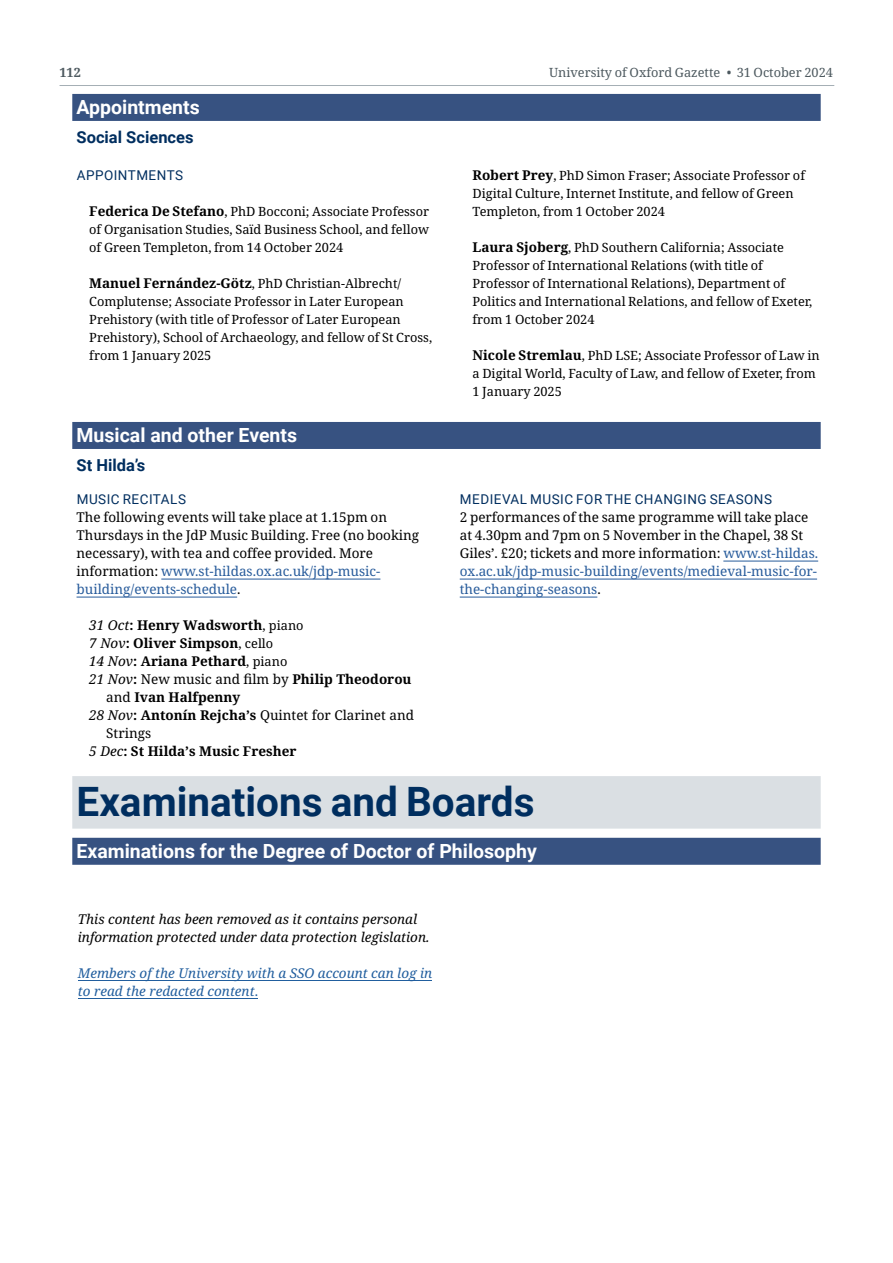
<style>
.page{position:relative;width:893px;height:1263px;background:#fff}
.page>*{position:absolute;margin:0;border:0;box-sizing:border-box;transform-origin:0 0}
.H3_Bold_Head_non-ToC{font:700 40.5px "Roboto";color:#002e5f}
.H3_Bold_Head_non-ToC-2{font:700 19.5px "Roboto";color:#fff}
.H2_Subject_head{font:700 19.5px "Roboto";color:#fff}
.H3_Bold_Head{font:700 16.5px "Roboto";color:#002e5f}
.G_Body_text{font:13.5px/18px "Noto Serif";color:#000}
.Musical_events{font:700 13.5px/18px "Noto Serif";color:#000}
.t1{font:italic 13.5px/18px "Noto Serif";color:#000}
.t2{font:italic 13.5px/18px "Noto Serif";color:#215e9e}
.H4_Caps_head{font:13.5px "Roboto";letter-spacing:.035em;color:#002e5f}
.Musical_events-2{font:13.5px/18px "Noto Serif";color:#000}
.Appts_-_list_style{font:12.75px/18px "Noto Serif";color:#000}
.t3{font:12.75px "Noto Serif";color:#4d595f}
.t4{font:700 12.75px "Noto Serif";color:#4d595f}
.s1{font-weight:700;font-size:13.5px}
.s2{color:#275b9b}
.s3{font-weight:400;font-style:italic}
.s4{font-weight:400;font-size:12.75px}
.s5{font-weight:400}
.s6{font-style:italic}
.s7{font-weight:700}
.s8{font-style:normal}
</style>
<div class="page">
<hr style="left:60px;top:85px;width:774px;height:1px;background:#a5afb5">
<div style="left:72px;top:94px;width:749px;height:27px;background:#375281"></div>
<div style="left:72px;top:422px;width:749px;height:27px;background:#375281"></div>
<hr style="left:161px;top:579px;width:219px;height:1px;background:#275b9b">
<hr style="left:77px;top:597px;width:160px;height:1px;background:#275b9b">
<hr style="left:723px;top:561px;width:95px;height:1px;background:#275b9b">
<hr style="left:460px;top:579px;width:357px;height:1px;background:#275b9b">
<hr style="left:460px;top:597px;width:137px;height:1px;background:#275b9b">
<div style="left:72px;top:776px;width:749px;height:53px;background:#dadfe3"></div>
<div style="left:72px;top:838px;width:749px;height:27px;background:#375281"></div>
<hr style="left:78px;top:998px;width:180px;height:1px;background:#215e9e">
<hr style="left:78px;top:980px;width:354px;height:1px;background:#215e9e">
<p class="t4" style="left:60px;top:64px;width:23px">112</p>
<p class="t3" style="left:549px;top:64px;width:285px">University of Oxford Gazette • 31 October 2024</p>
<h2 class="H2_Subject_head" style="left:77px;top:94px;width:125px">Appointments</h2>
<h3 class="H3_Bold_Head" style="left:77px;top:126px;width:119px">Social Sciences</h3>
<h4 class="H4_Caps_head" style="left:77px;top:166px;width:108px">APPOINTMENTS</h4>
<p class="Appts_-_list_style" style="left:89px;top:203px;width:341px;text-align:justify"><span class="s1">Federica De Stefano</span>, PhD Bocconi; Associate Professor of Organisation Studies, Saïd Business School, and fellow of Green Templeton, from 14 October 2024</p>
<p class="Appts_-_list_style" style="left:89px;top:275px;width:344px"><span class="s1">Manuel Fernández-Götz</span>, PhD Christian-Albrecht/ Complutense; Associate Professor in Later European Prehistory (with title of Professor of Later European Prehistory), School of Archaeology, and fellow of St Cross, from 1 January 2025</p>
<p class="Appts_-_list_style" style="left:472px;top:167px;width:334px"><span class="s1">Robert Prey</span>, PhD Simon Fraser; Associate Professor of<br>Digital Culture, Internet Institute, and fellow of Green<br>Templeton, from 1 October 2024</p>
<p class="Appts_-_list_style" style="left:472px;top:239px;width:341px"><span class="s1">Laura Sjoberg</span>, PhD Southern California; Associate Professor of International Relations (with title of Professor of International Relations), Department of Politics and International Relations, and fellow of Exeter, from 1 October 2024</p>
<p class="Appts_-_list_style" style="left:472px;top:347px;width:349px"><span class="s1">Nicole Stremlau</span>, PhD LSE; Associate Professor of Law in a Digital World, Faculty of Law, and fellow of Exeter, from<br>1 January 2025</p>
<h2 class="H2_Subject_head" style="left:77px;top:422px;width:222px">Musical and other Events</h2>
<h3 class="H3_Bold_Head" style="left:77px;top:454px;width:70px">St Hilda’s</h3>
<h4 class="H4_Caps_head" style="left:77px;top:490px;width:111px">MUSIC RECITALS</h4>
<p class="G_Body_text" style="left:77px;top:509px;width:344px">The following events will take place at 1.15pm on Thursdays in the JdP Music Building. Free (no booking necessary), with tea and coffee provided. More information: <span class="s2">www.st-hildas.ox.ac.uk/jdp-music&shy;building/events-schedule</span>.</p>
<p class="Musical_events" style="left:89px;top:616px;width:216px"><span class="s3">31 Oct</span>: Henry Wadsworth<span class="s4">, piano</span></p>
<p class="Musical_events" style="left:89px;top:634px;width:185px"><span class="s3">7 Nov</span>: Oliver Simpson<span class="s4">, cello</span></p>
<p class="Musical_events" style="left:89px;top:652px;width:200px"><span class="s3">14 Nov</span>: Ariana Pethard<span class="s4">, piano</span></p>
<p class="Musical_events" style="left:106px;top:670px;width:307px;text-indent:-17px"><span class="s3">21 Nov</span>: <span class="s5">New music and film by</span> Philip Theodorou <span class="s5">and</span> Ivan Halfpenny</p>
<p class="Musical_events-2" style="left:106px;top:707px;width:309px;text-indent:-17px"><span class="s6">28 Nov</span><span class="s7">: Antonín Rejcha’s</span> Quintet for Clarinet and<br>Strings</p>
<p class="Musical_events" style="left:89px;top:742px;width:209px"><span class="s3">5 Dec</span>: St Hilda’s Music Fresher</p>
<h4 class="H4_Caps_head" style="left:460px;top:490px;width:314px">MEDIEVAL MUSIC FOR THE CHANGING SEASONS</h4>
<p class="G_Body_text" style="left:460px;top:509px;width:360px">2 performances of the same programme will take place at 4.30pm and 7pm on 5 November in the Chapel, 38 St Giles’. £20; tickets and more information: <span class="s2">www.st-hildas. ox.ac.uk/jdp-music-building/events/medieval-music-for&shy;the-changing-seasons</span>.</p>
<h3 class="H3_Bold_Head_non-ToC" style="left:77px;top:773px;width:460px">Examinations and Boards</h3>
<h3 class="H3_Bold_Head_non-ToC-2" style="left:77px;top:837px;width:462px">Examinations for the Degree of Doctor of Philosophy</h3>
<p class="t1" style="left:78px;top:910px;width:353px">This content has been removed as it contains personal information protected under data protection legislation.</p>
<p class="t2" style="left:78px;top:964px;width:356px">Members of the University with a SSO account can log in to read the redacted content<span class="s8">.</span></p>
</div>
